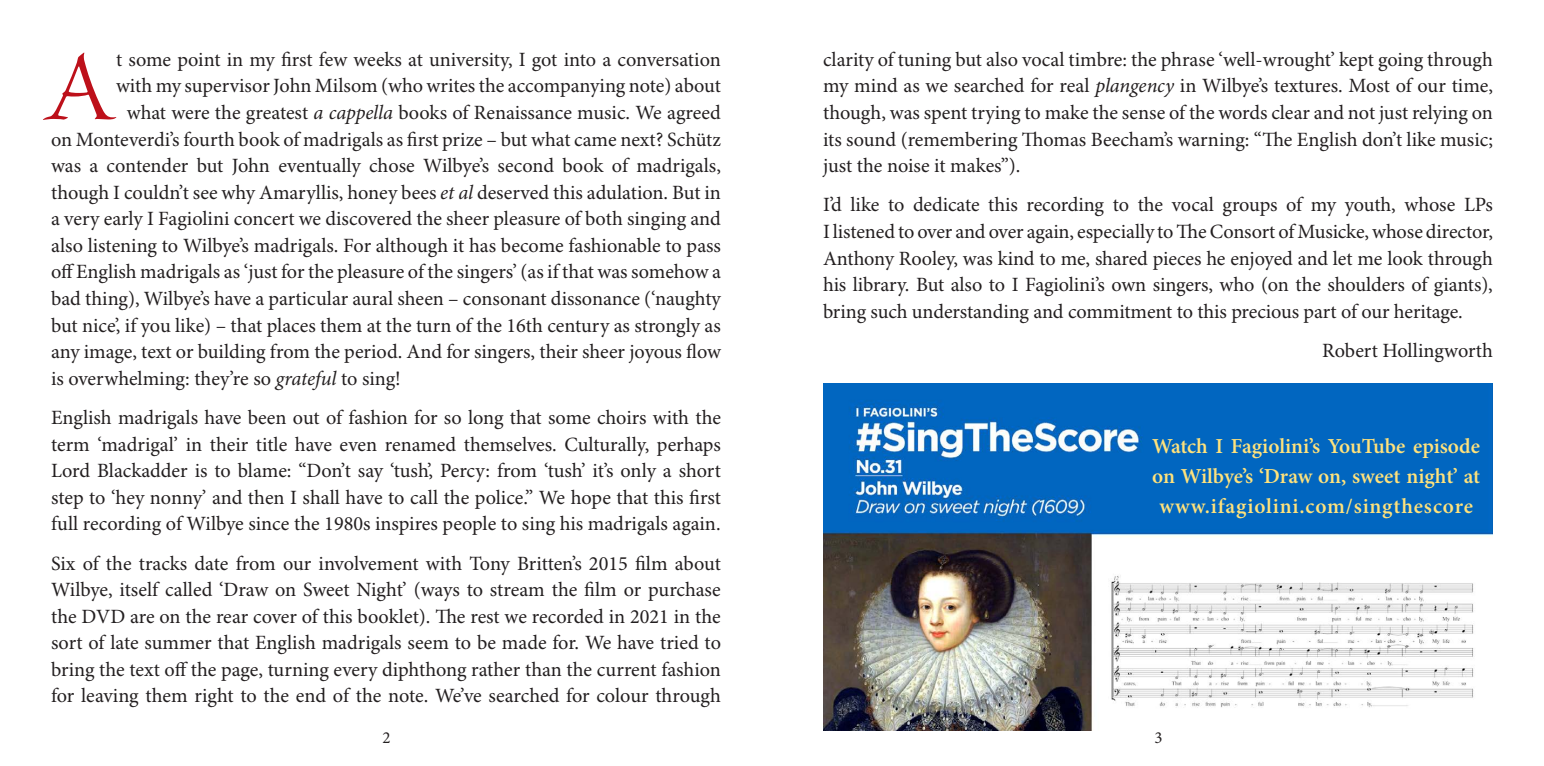
<style>
.page{position:relative;width:1544px;height:766px;background:#fff}
.page>*{position:absolute;margin:0;border:0;box-sizing:border-box;transform-origin:0 0}
.t1{font:107.77px "Brioso Pro Disp";color:#bd101a}
.t2{font:600 21.38px/29.9px "Minion Pro";letter-spacing:.005em;color:#ffe27c}
.t3{font:600 21.38px "Minion Pro";letter-spacing:.04em;color:#ffe27c}
.t4{font:20.25px/26.6px "Minion Pro";letter-spacing:-.005em;color:#231f20;text-align:justify}
.t5{font:16.88px "Minion Pro";color:#231f20}
.s1{font-style:italic}
</style>
<div class="page">
<img style="left:823px;top:383px;width:669px;height:347px">
<p class="t1" style="left:44px;top:31px;width:74px">A</p>
<p class="t4" style="left:116px;top:47px;width:606px">t some point in my first few weeks at university, I got into a conversation with my supervisor John Milsom (who writes the accompanying note) about</p>
<p class="t4" style="left:51px;top:100px;width:671px;text-indent:76px">what were the greatest <span class="s1">a cappella</span> books of Renaissance music. We agreed on Monteverdi’s fourth book of madrigals as first prize – but what came next? Schütz was a contender but John eventually chose Wilbye’s second book of madrigals, though I couldn’t see why Amaryllis, honey bees <span class="s1">et al</span> deserved this adulation. But in a very early I Fagiolini concert we discovered the sheer pleasure of both singing and also listening to Wilbye’s madrigals. For although it has become fashionable to pass off English madrigals as ‘just for the pleasure of the singers’ (as if that was somehow a bad thing), Wilbye’s have a particular aural sheen – consonant dissonance (‘naughty but nice’, if you like) – that places them at the turn of the 16th century as strongly as any image, text or building from the period. And for singers, their sheer joyous flow is overwhelming: they’re so <span class="s1">grateful</span> to sing!</p>
<p class="t4" style="left:51px;top:405px;width:671px">English madrigals have been out of fashion for so long that some choirs with the term ‘madrigal’ in their title have even renamed themselves. Culturally, perhaps Lord Blackadder is to blame: “Don’t say ‘tush’, Percy: from ‘tush’ it’s only a short step to ‘hey nonny’ and then I shall have to call the police.” We hope that this first full recording of Wilbye since the 1980s inspires people to sing his madrigals again.</p>
<p class="t4" style="left:51px;top:550px;width:671px">Six of the tracks date from our involvement with Tony Britten’s 2015 film about Wilbye, itself called ‘Draw on Sweet Night’ (ways to stream the film or purchase the DVD are on the rear cover of this booklet). The rest we recorded in 2021 in the sort of late summer that English madrigals seem to be made for. We have tried to bring the text off the page, turning every diphthong rather than the current fashion for leaving them right to the end of the note. We’ve searched for colour through</p>
<p class="t4" style="left:823px;top:47px;width:671px">clarity of tuning but also vocal timbre: the phrase ‘well-wrought’ kept going through my mind as we searched for real <span class="s1">plangency</span> in Wilbye’s textures. Most of our time, though, was spent trying to make the sense of the words clear and not just relying on its sound (remembering Thomas Beecham’s warning: “The English don’t like music; just the noise it makes”).</p>
<p class="t4" style="left:823px;top:192px;width:671px">I’d like to dedicate this recording to the vocal groups of my youth, whose LPs I listened to over and over again, especially to The Consort of Musicke, whose director, Anthony Rooley, was kind to me, shared pieces he enjoyed and let me look through his library. But also to I Fagiolini’s own singers, who (on the shoulders of giants), bring such understanding and commitment to this precious part of our heritage.</p>
<p class="t4" style="left:1322px;top:338px;width:172px">Robert Hollingworth</p>
<p class="t2" style="left:1152px;top:432px;width:329px">Watch I Fagiolini’s YouTube episode on Wilbye’s ‘Draw on, sweet night’ at</p>
<p class="t3" style="left:1159px;top:493px;width:315px">www.ifagiolini.com/singthescore</p>
<p class="t5" style="left:382px;top:726px;width:10px">2</p>
<p class="t5" style="left:1154px;top:726px;width:10px">3</p>
</div>
